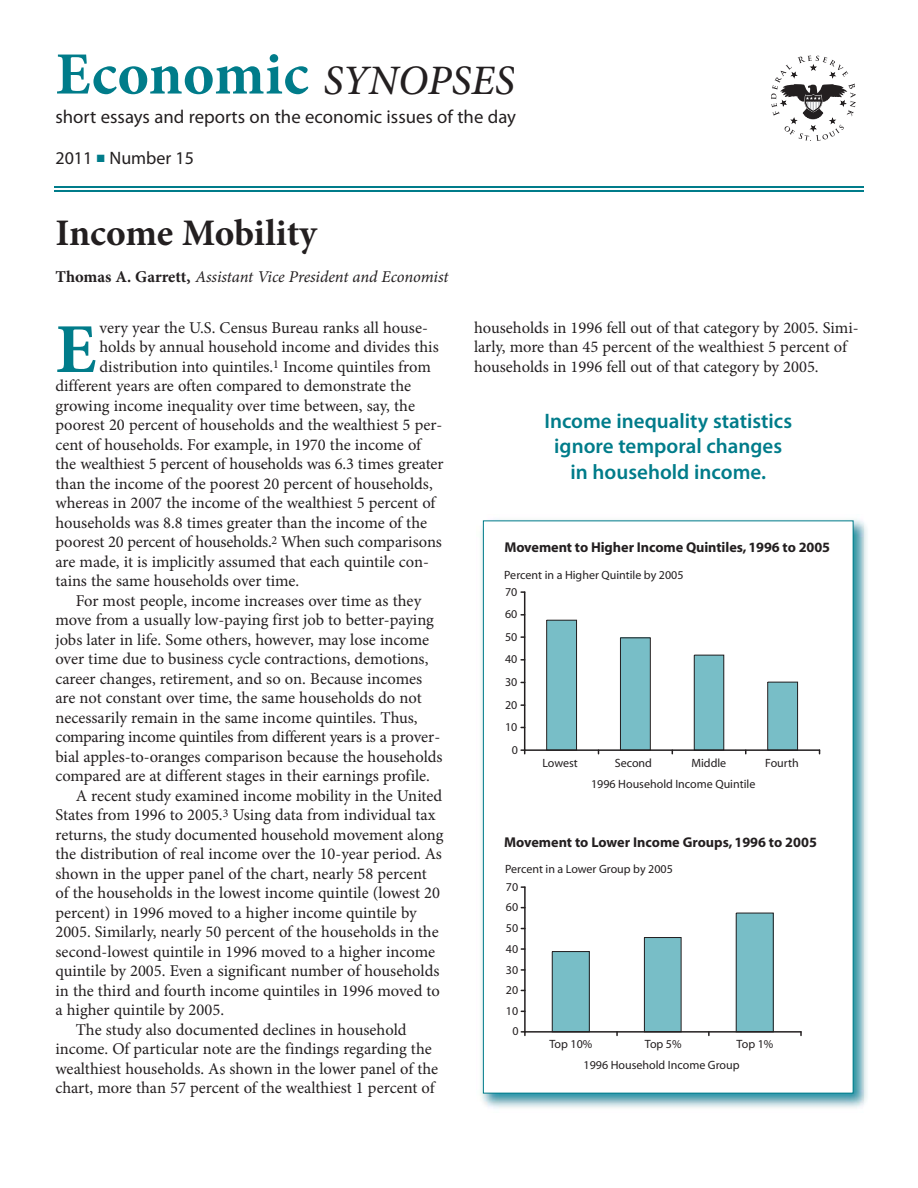
<style>
.page{position:relative;width:918px;height:1188px;background:#fff}
.page>*{position:absolute;margin:0;border:0;box-sizing:border-box;transform-origin:0 0}
.t1{font:700 70.2px "Minion Pro";color:#007c8a}
.t2{font:700 60px "Minion Pro";letter-spacing:.005em;color:#007c8a}
.t3{font:700 37.5px "Minion Pro";color:#231f20}
.t4{font:600 21px/25.2px "Myriad Pro";color:#007c8a;text-align:center}
.t5{font:18.75px "Myriad Pro";color:#231f20}
.t6{font:18px "Myriad Pro";color:#231f20}
.t7{font:16.5px/19.5px "Minion Pro";color:#231f20}
.t8{font:16.5px "Minion Pro";letter-spacing:-.02em;color:#231f20}
.t9{font:italic 16.5px "Minion Pro";letter-spacing:-.01em;color:#231f20}
.t10{font:700 14.25px "Myriad";letter-spacing:-.005em;color:#231f20}
.t11{font:12px/21.3px "Myriad";color:#231f20}
.s1{font-weight:500;font-style:italic;font-size:42px;color:#231f20}
.s2{color:#007c8a}
.s3{font-weight:700;font-style:normal}
</style>
<div class="page">
<svg style="left:771px;top:56px;width:85px;height:85px"></svg>
<hr style="left:54px;top:186px;width:810px;height:2px;background:#007c8a">
<hr style="left:54px;top:190px;width:810px;height:2px;background:#007c8a">
<img style="left:480px;top:519px;width:387px;height:590px">
<div style="left:484px;top:521px;width:369px;height:572px;background:#fff"></div>
<div style="left:547px;top:620px;width:30px;height:130px;background:#78bec7"></div>
<div style="left:546px;top:620px;width:31px;height:130px;border:1px solid #231f20"></div>
<div style="left:620px;top:638px;width:30px;height:112px;background:#78bec7"></div>
<div style="left:620px;top:638px;width:31px;height:112px;border:1px solid #231f20"></div>
<div style="left:694px;top:655px;width:30px;height:95px;background:#78bec7"></div>
<div style="left:694px;top:655px;width:30px;height:95px;border:1px solid #231f20"></div>
<div style="left:768px;top:682px;width:30px;height:68px;background:#78bec7"></div>
<div style="left:768px;top:682px;width:30px;height:68px;border:1px solid #231f20"></div>
<hr style="left:524px;top:592px;width:1px;height:158px;background:#231f20">
<hr style="left:525px;top:749px;width:295px;height:2px;background:#231f20">
<svg style="left:521px;top:749px;width:4px;height:5px"></svg>
<div style="left:552px;top:952px;width:37px;height:80px;background:#78bec7"></div>
<div style="left:552px;top:951px;width:38px;height:81px;border:1px solid #231f20"></div>
<div style="left:644px;top:938px;width:37px;height:94px;background:#78bec7"></div>
<div style="left:644px;top:937px;width:37px;height:95px;border:1px solid #231f20"></div>
<div style="left:736px;top:913px;width:37px;height:119px;background:#78bec7"></div>
<div style="left:736px;top:913px;width:37px;height:119px;border:1px solid #231f20"></div>
<hr style="left:524px;top:887px;width:2px;height:145px;background:#231f20">
<hr style="left:525px;top:1031px;width:276px;height:2px;background:#231f20">
<svg style="left:521px;top:1031px;width:5px;height:4px"></svg>
<h2 class="t2" style="left:55px;top:38px;width:461px">Economic <span class="s1">SYNOPSES</span></h2>
<p class="t5" style="left:55px;top:106px;width:462px">short essays and reports on the economic issues of the day</p>
<p class="t6" style="left:55px;top:147px;width:140px">2011 <span class="s2">■</span> Number 15</p>
<h3 class="t3" style="left:55px;top:210px;width:263px">Income Mobility</h3>
<p class="t9" style="left:55px;top:267px;width:395px"><span class="s3">Thomas A. Garrett,</span> Assistant Vice President and Economist</p>
<h1 class="t1" style="left:55px;top:307px;width:42px">E</h1>
<p class="t7" style="left:100px;top:319px;width:330px">very year the U.S. Census Bureau ranks all house-</p>
<p class="t7" style="left:100px;top:339px;width:341px">holds by annual household income and divides this</p>
<p class="t7" style="left:100px;top:358px;width:333px">distribution into quintiles.<sup>1</sup> Income quintiles from</p>
<p class="t7" style="left:55px;top:378px;width:357px">different years are often compared to demonstrate the</p>
<p class="t7" style="left:55px;top:397px;width:361px">growing income inequality over time between, say, the</p>
<p class="t7" style="left:55px;top:417px;width:388px">poorest 20 percent of households and the wealthiest 5 per-</p>
<p class="t7" style="left:55px;top:436px;width:367px">cent of households. For example, in 1970 the income of</p>
<p class="t7" style="left:55px;top:456px;width:390px">the wealthiest 5 percent of households was 6.3 times greater</p>
<p class="t7" style="left:55px;top:475px;width:379px">than the income of the poorest 20 percent of households,</p>
<p class="t7" style="left:55px;top:495px;width:382px">whereas in 2007 the income of the wealthiest 5 percent of</p>
<p class="t7" style="left:55px;top:514px;width:373px">households was 8.8 times greater than the income of the</p>
<p class="t7" style="left:55px;top:534px;width:388px">poorest 20 percent of households.<sup>2</sup> When such comparisons</p>
<p class="t7" style="left:55px;top:553px;width:375px">are made, it is implicitly assumed that each quintile con-</p>
<p class="t7" style="left:55px;top:573px;width:245px">tains the same households over time.</p>
<p class="t7" style="left:76px;top:592px;width:347px">For most people, income increases over time as they</p>
<p class="t7" style="left:55px;top:612px;width:380px">move from a usually low-paying first job to better-paying</p>
<p class="t7" style="left:55px;top:631px;width:375px">jobs later in life. Some others, however, may lose income</p>
<p class="t7" style="left:55px;top:651px;width:374px">over time due to business cycle contractions, demotions,</p>
<p class="t7" style="left:55px;top:670px;width:368px">career changes, retirement, and so on. Because incomes</p>
<p class="t7" style="left:55px;top:690px;width:368px">are not constant over time, the same households do not</p>
<p class="t7" style="left:55px;top:709px;width:364px">necessarily remain in the same income quintiles. Thus,</p>
<p class="t8" style="left:55px;top:731px;width:386px">comparing income quintiles from different years is a prover-</p>
<p class="t7" style="left:55px;top:748px;width:389px">bial apples-to-oranges comparison because the households</p>
<p class="t7" style="left:55px;top:768px;width:376px">compared are at different stages in their earnings profile.</p>
<p class="t7" style="left:76px;top:787px;width:368px">A recent study examined income mobility in the United</p>
<p class="t7" style="left:55px;top:807px;width:382px">States from 1996 to 2005.<sup>3</sup> Using data from individual tax</p>
<p class="t7" style="left:55px;top:826px;width:390px">returns, the study documented household movement along</p>
<p class="t7" style="left:55px;top:846px;width:388px">the distribution of real income over the 10-year period. As</p>
<p class="t7" style="left:55px;top:865px;width:373px">shown in the upper panel of the chart, nearly 58 percent</p>
<p class="t7" style="left:55px;top:885px;width:386px">of the households in the lowest income quintile (lowest 20</p>
<p class="t7" style="left:55px;top:904px;width:363px">percent) in 1996 moved to a higher income quintile by</p>
<p class="t7" style="left:55px;top:924px;width:385px">2005. Similarly, nearly 50 percent of the households in the</p>
<p class="t7" style="left:55px;top:943px;width:381px">second-lowest quintile in 1996 moved to a higher income</p>
<p class="t7" style="left:55px;top:963px;width:386px">quintile by 2005. Even a significant number of households</p>
<p class="t7" style="left:55px;top:982px;width:386px">in the third and fourth income quintiles in 1996 moved to</p>
<p class="t7" style="left:55px;top:1002px;width:170px">a higher quintile by 2005.</p>
<p class="t7" style="left:76px;top:1021px;width:332px">The study also documented declines in household</p>
<p class="t7" style="left:55px;top:1041px;width:378px">income. Of particular note are the findings regarding the</p>
<p class="t7" style="left:55px;top:1060px;width:384px">wealthiest households. As shown in the lower panel of the</p>
<p class="t7" style="left:55px;top:1080px;width:381px">chart, more than 57 percent of the wealthiest 1 percent of</p>
<p class="t7" style="left:474px;top:319px;width:386px">households in 1996 fell out of that category by 2005. Simi - larly, more than 45 percent of the wealthiest 5 percent of households in 1996 fell out of that category by 2005.</p>
<p class="t4" style="left:544px;top:411px;width:249px">Income inequality statistics ignore temporal changes in household income.</p>
<p class="t10" style="left:504px;top:542px;width:327px">Movement to Higher Income Quintiles, 1996 to 2005</p>
<p class="t11" style="left:504px;top:565px;width:181px">Percent in a Higher Quintile by 2005</p>
<p class="t11" style="left:505px;top:582px;width:14px">70</p>
<p class="t11" style="left:505px;top:605px;width:14px">60</p>
<p class="t11" style="left:505px;top:627px;width:14px">50</p>
<p class="t11" style="left:505px;top:650px;width:14px">40</p>
<p class="t11" style="left:505px;top:672px;width:14px">30</p>
<p class="t11" style="left:505px;top:695px;width:14px">20</p>
<p class="t11" style="left:505px;top:717px;width:14px">10</p>
<p class="t11" style="left:512px;top:740px;width:8px">0</p>
<p class="t11" style="left:542px;top:753px;width:37px">Lowest</p>
<p class="t11" style="left:615px;top:753px;width:39px">Second</p>
<p class="t11" style="left:691px;top:753px;width:36px">Middle</p>
<p class="t11" style="left:765px;top:753px;width:35px">Fourth</p>
<p class="t11" style="left:591px;top:774px;width:166px">1996 Household Income Quintile</p>
<p class="t10" style="left:504px;top:837px;width:314px">Movement to Lower Income Groups, 1996 to 2005</p>
<p class="t11" style="left:505px;top:859px;width:169px">Percent in a Lower Group by 2005</p>
<p class="t11" style="left:506px;top:877px;width:14px">70</p>
<p class="t11" style="left:506px;top:898px;width:14px">60</p>
<p class="t11" style="left:506px;top:918px;width:14px">50</p>
<p class="t11" style="left:506px;top:939px;width:14px">40</p>
<p class="t11" style="left:506px;top:960px;width:14px">30</p>
<p class="t11" style="left:506px;top:980px;width:14px">20</p>
<p class="t11" style="left:506px;top:1001px;width:14px">10</p>
<p class="t11" style="left:512px;top:1022px;width:8px">0</p>
<p class="t11" style="left:549px;top:1034px;width:44px">Top 10%</p>
<p class="t11" style="left:645px;top:1034px;width:38px">Top 5%</p>
<p class="t11" style="left:584px;top:1034px;width:191px;text-indent:153px">Top 1%<br>1996 Household Income Group</p>
</div>
